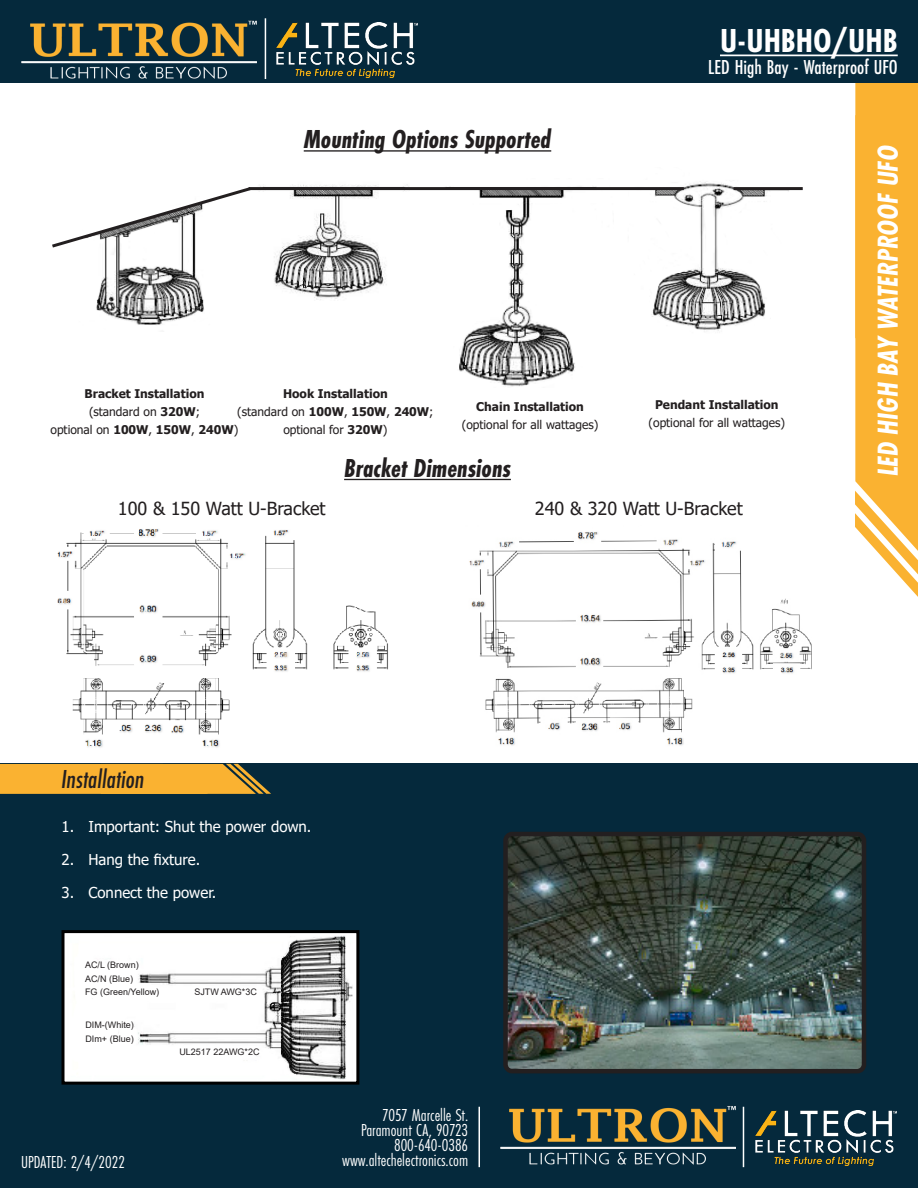
<style>
.page{position:relative;width:918px;height:1188px;background:#fff}
.page>*{position:absolute;margin:0;border:0;box-sizing:border-box;transform-origin:0 0}
.t1{font:700 34.5px "Futura PT Cond";color:#fff}
.t2{font:italic 700 30px "Futura PT Cond";color:#fff}
.t3{font:italic 700 27px "Futura PT Cond";color:#231f20}
.t4{font:italic 500 27px "Futura PT Cond";color:#231f20}
.t5{font:500 21px "Futura PT Cond";color:#fff}
.t6{font:18px "Futura PT Cond";color:#fff}
.t7{font:18px "Tahoma";color:#231f20}
.t8{font:15px "Tahoma";color:#fff}
.t9{font:12px/18px "Tahoma";color:#231f20;text-align:center}
.t10{font:700 12px "Tahoma";color:#231f20}
.t11{font:9px "Arial";color:#231f20}
.s1{font-weight:700}
</style>
<div class="page">
<div style="left:0;top:764px;width:918px;height:424px;background:#05293c"></div>
<svg style="left:0;top:764px;width:271px;height:30px;background:#e5a631"></svg>
<svg style="left:855px;top:83px;width:63px;height:514px;background:#faba47"></svg>
<div style="left:0;top:0;width:918px;height:83px;background:#05293c"></div>
<hr style="left:720px;top:55px;width:178px;height:1px;background:#fff">
<img style="left:66px;top:934px;width:289px;height:147px">
<div style="left:62px;top:930px;width:297px;height:155px;border:3px solid #000"></div>
<hr style="left:304px;top:150px;width:247px;height:2px;background:#231f20">
<hr style="left:344px;top:479px;width:167px;height:1px;background:#231f20">
<img style="left:57px;top:529px;width:331px;height:219px">
<img style="left:469px;top:532px;width:343px;height:214px">
<img style="left:508px;top:837px;width:353px;height:231px">
<div style="left:503px;top:832px;width:363px;height:241px;border:4px solid #231f20;border-radius:7px"></div>
<img style="left:629px;top:181px;width:160px;height:151px">
<img style="left:254px;top:184px;width:157px;height:116px">
<img style="left:96px;top:250px;width:108px;height:75px">
<img style="left:411px;top:186px;width:218px;height:201px">
<hr style="left:734px;top:187px;width:69px;height:3px;background:#231f20">
<hr style="left:249px;top:187px;width:435px;height:3px;background:#231f20">
<svg style="left:52px;top:187px;width:202px;height:63px"></svg>
<hr style="left:479px;top:1107px;width:1px;height:60px;background:#fff">
<hr style="left:743px;top:1107px;width:1px;height:60px;background:#fff">
<img style="left:755px;top:1111px;width:141px;height:55px">
<img style="left:500px;top:1106px;width:235px;height:59px">
<img style="left:277px;top:23px;width:141px;height:55px">
<img style="left:21px;top:20px;width:236px;height:59px">
<hr style="left:265px;top:18px;width:1px;height:61px;background:#fff">
<p class="t3" style="left:304px;top:124px;width:249px">Mounting Options Supported</p>
<p class="t10" style="left:85px;top:385px;width:121px">Bracket Installation</p>
<p class="t9" style="left:89px;top:403px;width:112px">(standard on <span class="s1">320W</span>;</p>
<p class="t9" style="left:51px;top:421px;width:189px">optional on <span class="s1">100W</span>, <span class="s1">150W</span>, <span class="s1">240W</span>)</p>
<p class="t10" style="left:283px;top:386px;width:106px">Hook Installation</p>
<p class="t9" style="left:237px;top:404px;width:198px">(standard on <span class="s1">100W</span>, <span class="s1">150W</span>, <span class="s1">240W</span>; optional for <span class="s1">320W</span>)</p>
<p class="t10" style="left:476px;top:399px;width:109px">Chain Installation</p>
<p class="t9" style="left:462px;top:417px;width:138px">(optional for all wattages)</p>
<p class="t3" style="left:344px;top:452px;width:168px">Bracket Dimensions</p>
<p class="t1" style="left:720px;top:21px;width:179px">U-UHBHO/UHB</p>
<p class="t5" style="left:708px;top:55px;width:191px">LED High Bay - Waterproof UFO</p>
<p class="t10" style="left:655px;top:396px;width:125px">Pendant Installation</p>
<p class="t9" style="left:649px;top:414px;width:138px">(optional for all wattages)</p>
<p class="t2" style="left:871px;top:476px;width:333px;rotate:-90deg">LED HIGH BAY WATERPROOF UFO</p>
<p class="t7" style="left:118px;top:496px;width:209px">100 &amp; 150 Watt U-Bracket</p>
<p class="t7" style="left:535px;top:496px;width:209px">240 &amp; 320 Watt U-Bracket</p>
<p class="t4" style="left:62px;top:763px;width:85px">Installation</p>
<p class="t8" style="left:62px;top:817px;width:252px">1. Important: Shut the power down.</p>
<p class="t8" style="left:62px;top:850px;width:140px">2. Hang the fixture.</p>
<p class="t8" style="left:62px;top:883px;width:156px">3. Connect the power.</p>
<p class="t11" style="left:85px;top:959px;width:55px">AC/L (Brown)</p>
<p class="t11" style="left:85px;top:972px;width:50px">AC/N (Blue)</p>
<p class="t11" style="left:85px;top:986px;width:76px">FG (Green/Yellow)</p>
<p class="t11" style="left:194px;top:986px;width:64px">SJTW AWG*3C</p>
<p class="t11" style="left:85px;top:1019px;width:50px">DIM-(White)</p>
<p class="t11" style="left:85px;top:1032px;width:50px">DIm+ (Blue)</p>
<p class="t11" style="left:179px;top:1046px;width:82px">UL2517 22AWG*2C</p>
<p class="t6" style="left:382px;top:1105px;width:88px">7057 Marcelle St.</p>
<p class="t6" style="left:361px;top:1120px;width:108px">Paramount CA, 90723</p>
<p class="t6" style="left:394px;top:1135px;width:76px">800-640-0386</p>
<p class="t6" style="left:21px;top:1152px;width:105px">UPDATED: 2/4/2022</p>
<p class="t6" style="left:342px;top:1150px;width:128px">www.altechelectronics.com</p>
</div>
